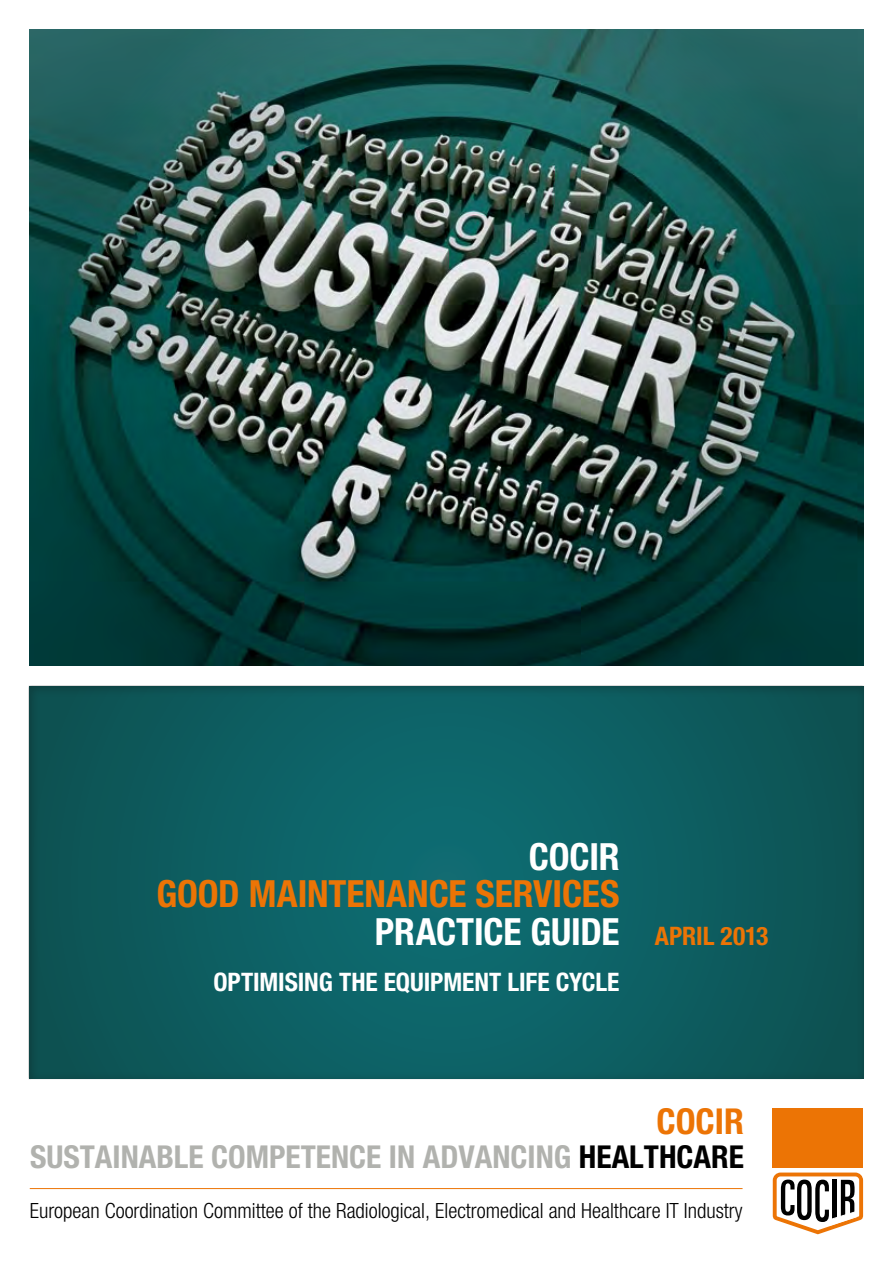
<style>
.page{position:relative;width:893px;height:1263px;background:#fff}
.page>*{position:absolute;margin:0;border:0;box-sizing:border-box;transform-origin:0 0}
.t1{font:700 condensed 37.5px "Helvetica Neue";letter-spacing:-.005em;color:#ec7405}
.t2{font:700 condensed 37.5px "Helvetica Neue";letter-spacing:-.005em;color:#fff}
.t3{font:700 condensed 35.7px "Helvetica Neue LT Std";color:#ec7405}
.t4{font:700 condensed 31.65px "Helvetica Neue LT Std";color:#b1b2ae}
.t5{font:700 condensed 25.5px "Helvetica Neue";letter-spacing:-.005em;color:#fff}
.t6{font:700 condensed 25.5px "Helvetica Neue";color:#ec7405}
.t7{font:300 condensed 21px "Helvetica Neue LT Std";color:#000}
.s1{color:#000}
</style>
<div class="page">
<div style="left:16px;top:675px;width:857px;height:413px;background:#000;opacity:.3"></div>
<svg style="left:773px;top:1172px;width:90px;height:62px"></svg>
<div style="left:773px;top:1108px;width:90px;height:60px;background:#ec7405"></div>
<hr style="left:30px;top:1188px;width:712px;height:1px;background:#ec7405">
<svg style="left:30px;top:30px;width:833px;height:636px;background:#26514d"></svg>
<p class="t2" style="left:529px;top:833px;width:92px">COCIR</p>
<p class="t1" style="left:156px;top:871px;width:465px">GOOD MAINTENANCE SERVICES</p>
<p class="t2" style="left:375px;top:908px;width:246px">PRACTICE GUIDE</p>
<p class="t6" style="left:655px;top:920px;width:115px">APRIL 2013</p>
<p class="t5" style="left:213px;top:966px;width:408px">OPTIMISING THE EQUIPMENT LIFE CYCLE</p>
<p class="t3" style="left:656px;top:1100px;width:89px">COCIR</p>
<p class="t4" style="left:30px;top:1138px;width:715px">SUSTAINABLE COMPETENCE IN ADVANCING <span class="s1">HEALTHCARE</span></p>
<p class="t7" style="left:30px;top:1198px;width:714px">European Coordination Committee of the Radiological, Electromedical and Healthcare IT Industry</p>
</div>
